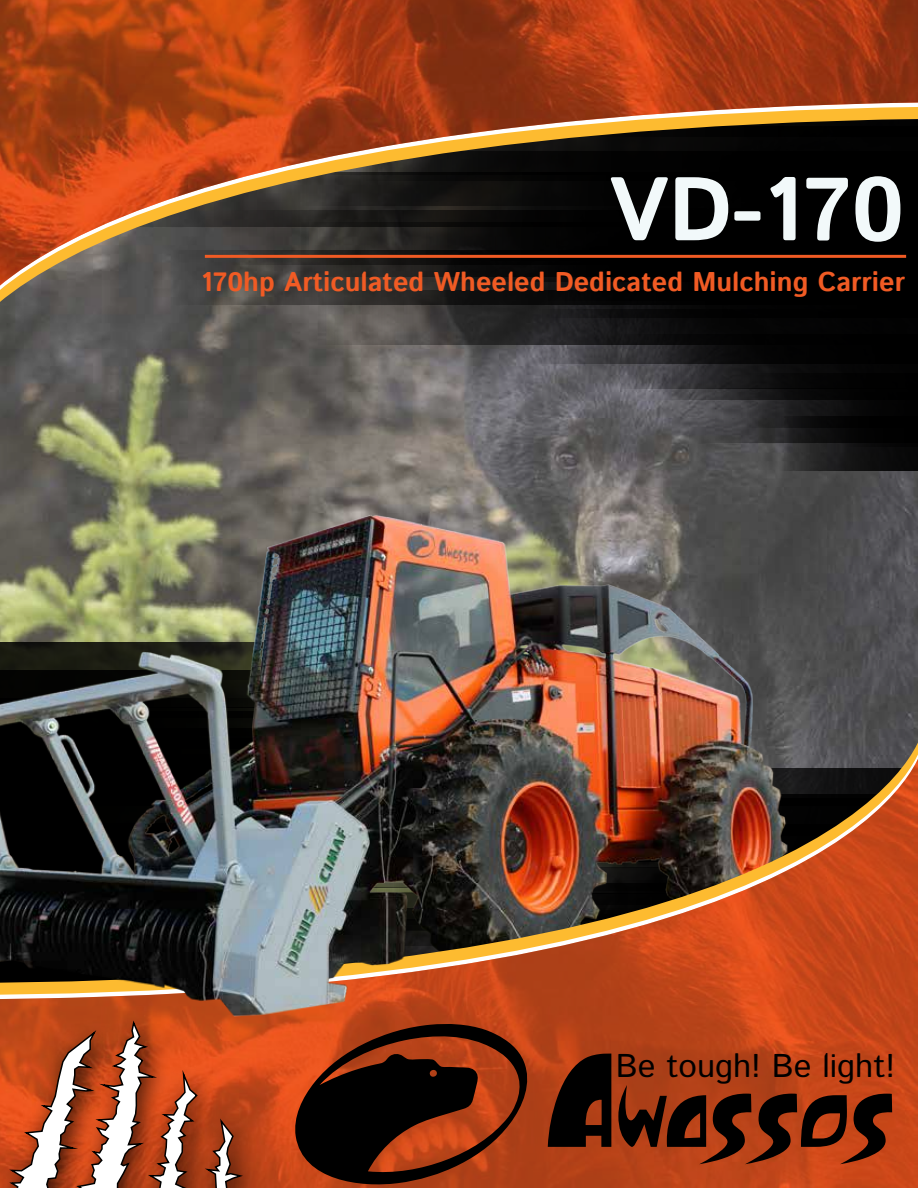
<style>
.page{position:relative;width:918px;height:1188px;background:#fff}
.page>*{position:absolute;margin:0;border:0;box-sizing:border-box;transform-origin:0 0}
.t1{font:700 90px "Istok Web";color:#f2f9fa}
.t2{font:33px "Istok Web";color:#000}
.t3{font:700 27px "Istok Web";color:#f15b24}
</style>
<div class="page">
<svg style="left:0;top:285px;width:918px;height:54px"></svg>
<img style="left:0;top:0;width:918px;height:285px">
<hr style="left:205px;top:255px;width:701px;height:3px;background:#f15b24">
<img style="left:0;top:339px;width:918px;height:389px">
<img style="left:0;top:728px;width:918px;height:12px">
<img style="left:0;top:744px;width:918px;height:15px">
<img style="left:0;top:759px;width:918px;height:429px">
<div style="left:0;top:1007px;width:265px;height:181px;background:#000;opacity:.75"></div>
<svg style="left:0;top:1021px;width:246px;height:167px"></svg>
<svg style="left:295px;top:1024px;width:242px;height:160px"></svg>
<svg style="left:548px;top:1054px;width:63px;height:93px"></svg>
<svg style="left:618px;top:1085px;width:274px;height:79px"></svg>
<h1 class="t1" style="left:608px;top:150px;width:298px">VD-170</h1>
<p class="t3" style="left:201px;top:264px;width:706px">170hp Articulated Wheeled Dedicated Mulching Carrier</p>
<p class="t2" style="left:616px;top:1044px;width:281px">Be tough! Be light!</p>
</div>
